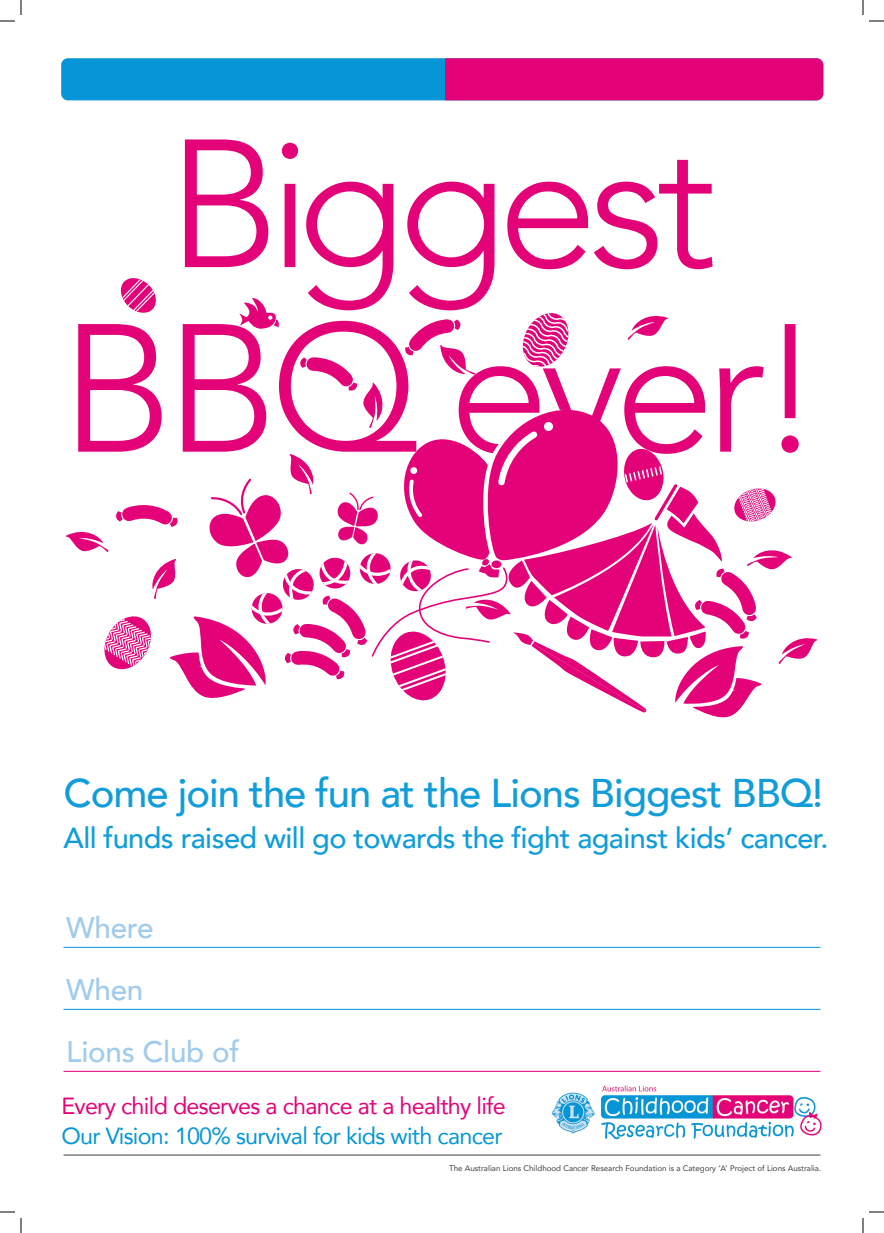
<style>
.page{position:relative;width:884px;height:1233px;background:#fff}
.page>*{position:absolute;margin:0;border:0;box-sizing:border-box;transform-origin:0 0}
.t1{font:300 180.2px/184.5px "Avenir";letter-spacing:-.05em;color:#e40278;text-align:center}
.t2{font:500 40px "Avenir";letter-spacing:-.025em;color:#119dd9}
.t3{font:500 29.7px/62px "Avenir";letter-spacing:-.01em;color:#a1cbec}
.t4{font:500 29px "Avenir";letter-spacing:-.02em;color:#119dd9}
.t5{font:23.3px "Avenir";letter-spacing:-.03em;color:#e40278}
.t6{font:23.3px "Avenir";letter-spacing:-.03em;color:#0696d7}
.t7{font:8px "Avenir";color:#3e3e3f}
</style>
<div class="page">
<div style="left:61px;top:58px;width:762px;height:42px;background:#0696d7;border-radius:7px"></div>
<div style="left:445px;top:58px;width:378px;height:42px;background:#e40278"></div>
<svg style="left:65px;top:278px;width:753px;height:440px"></svg>
<hr style="left:64px;top:1070px;width:756px;height:1px;background:#e40278">
<hr style="left:64px;top:1154px;width:756px;height:1px;background:#3e3e3f">
<hr style="left:64px;top:1008px;width:756px;height:1px;background:#0696d7">
<hr style="left:64px;top:947px;width:756px;height:1px;background:#0696d7">
<img style="left:551px;top:1085px;width:271px;height:55px">
<svg style="left:0;top:1211px;width:15px;height:1px"></svg>
<svg style="left:869px;top:1211px;width:15px;height:1px"></svg>
<svg style="left:0;top:0;width:22px;height:22px"></svg>
<svg style="left:20px;top:1218px;width:2px;height:15px"></svg>
<svg style="left:862px;top:0;width:22px;height:22px"></svg>
<svg style="left:862px;top:1218px;width:2px;height:15px"></svg>
<h1 class="t1" style="left:61px;top:113px;width:764px">Biggest<br>BBQ ever!</h1>
<h2 class="t2" style="left:64px;top:758px;width:761px">Come join the fun at the Lions Biggest BBQ!</h2>
<h3 class="t4" style="left:64px;top:812px;width:766px">All funds raised will go towards the fight against kids’ cancer.</h3>
<h3 class="t3" style="left:66px;top:894px;width:174px">Where<br>When<br>Lions Club of</h3>
<h3 class="t5" style="left:61px;top:1087px;width:446px">Every child deserves a chance at a healthy life</h3>
<h3 class="t6" style="left:61px;top:1117px;width:443px">Our Vision: 100% survival for kids with cancer</h3>
<p class="t7" style="left:449px;top:1162px;width:374px">The Australian Lions Childhood Cancer Research Foundation is a Category ‘A’ Project of Lions Australia.</p>
</div>
